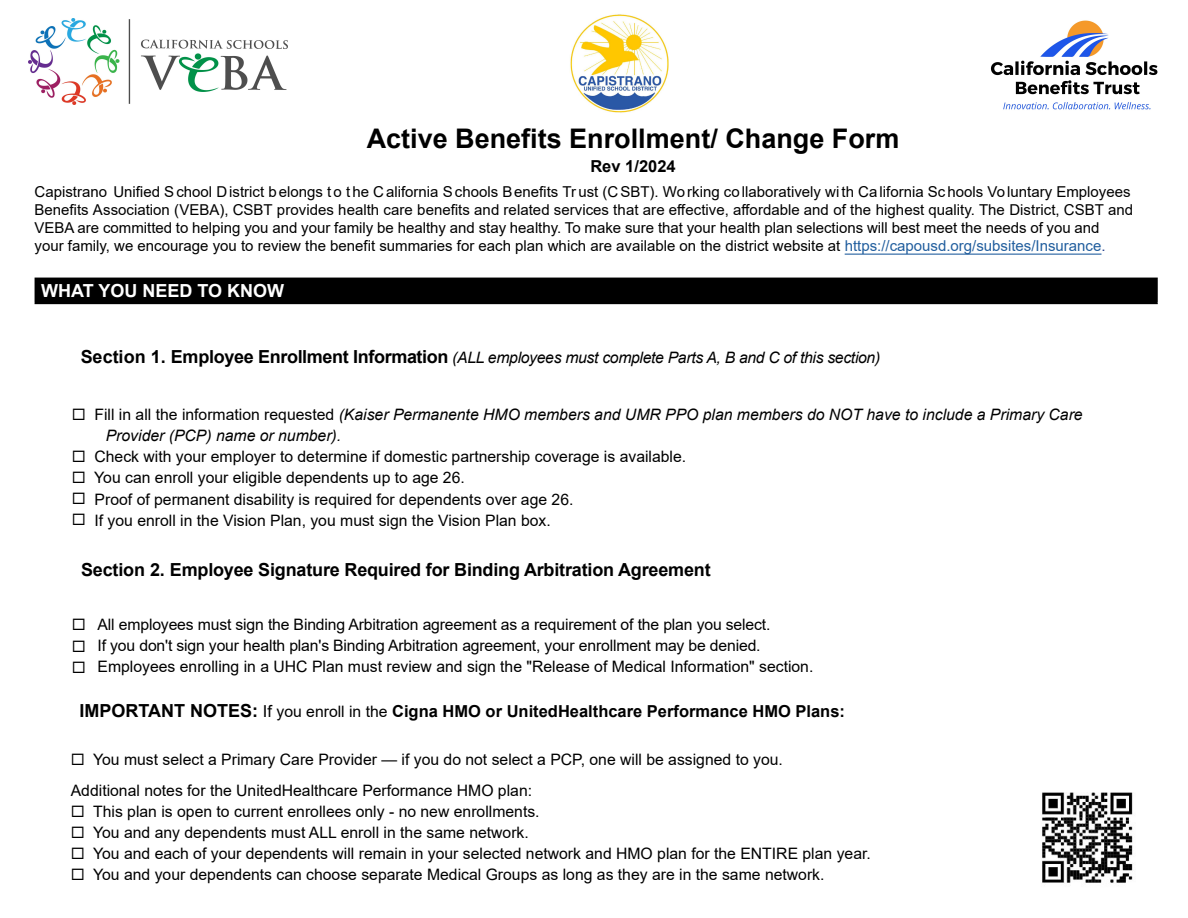
<style>
.page{position:relative;width:1188px;height:918px;background:#fff}
.page>*{position:absolute;margin:0;border:0;box-sizing:border-box;transform-origin:0 0}
.t1{font:700 27px "Arial";color:#000}
.t2{font:700 18px "Arial";letter-spacing:-.01em;color:#000}
.t3{font:700 18px "Arial";color:#fff}
.t4{font:700 16.5px "Arial";color:#000}
.t5{font:15.75px/31.5px "Arial";color:#000}
.t6{font:italic 15.75px/21px "Arial";color:#000}
.t7{font:italic 15.75px "Arial";letter-spacing:-.02em;color:#000}
.t8{font:15px/18px "Arial";color:#000}
.s1{color:#215e9e}
.s2{color:#25408f}
.s3{font-weight:700;font-style:normal;font-size:18px}
.s4{font-style:normal}
.s5{font-size:18px}
.s6{font-weight:400}
.s7{font-weight:400;font-size:15.75px}
</style>
<div class="page">
<hr style="left:845px;top:254px;width:257px;height:1px;background:#215e9e">
<div style="left:35px;top:278px;width:1122px;height:25px;background:#000"></div>
<hr style="left:35px;top:278px;width:1123px;height:1px;background:#000">
<hr style="left:1156px;top:279px;width:2px;height:24px;background:#000">
<hr style="left:35px;top:303px;width:1123px;height:1px;background:#000">
<img style="left:28px;top:18px;width:259px;height:86px">
<img style="left:570px;top:14px;width:99px;height:99px">
<img style="left:991px;top:20px;width:167px;height:90px">
<img style="left:1042px;top:792px;width:91px;height:91px">
<h1 class="t1" style="left:367px;top:119px;width:534px">Active Benefits Enrollment/ Change Form</h1>
<p class="t4" style="left:590px;top:154px;width:87px">Rev 1/2024</p>
<p class="t8" style="left:35px;top:183px;width:1100px">Capistrano Unified School District belongs to the California Schools Benefits Tr ust (CSBT). Working collaboratively with California Schools Voluntary Employees Benefits Association (VEBA), CSBT provides health care benefits and related services that are effective, affordable and of the highest quality. The District, CSBT and VEBA are committed to helping you and your family be healthy and stay healthy. To make sure that your health plan selections will best meet the needs of you and<br>your family, we encourage you to review the benefit summaries for each plan which are available on the district website at <span class="s1">https://capousd.org/subsites/Insurance</span><span class="s2">.</span></p>
<p class="t3" style="left:41px;top:278px;width:245px">WHAT YOU NEED TO KNOW</p>
<p class="t7" style="left:81px;top:347px;width:801px"><span class="s3">Section 1. Employee Enrollment Information</span> (ALL employees must complete Parts A, B and C of this section)</p>
<p class="t6" style="left:106px;top:404px;width:978px;text-indent:-34px">◻ <span class="s4">Fill in all the information requested</span> (Kaiser Permanente HMO members and UMR PPO plan members do NOT have to include a Primary Care<br>Provider (PCP) name or number).</p>
<p class="t5" style="left:72px;top:440px;width:616px">◻ Check with your employer to determine if domestic partnership coverage is available.</p>
<p class="t5" style="left:72px;top:461px;width:395px">◻ You can enroll your eligible dependents up to age 26.</p>
<p class="t5" style="left:72px;top:484px;width:503px">◻ Proof of permanent disability is required for dependents over age 26.</p>
<p class="t5" style="left:72px;top:505px;width:481px">◻ If you enroll in the Vision Plan, you must sign the Vision Plan box.</p>
<p class="t2" style="left:81px;top:557px;width:631px">Section 2. Employee Signature Required for Binding Arbitration Agreement</p>
<p class="t5" style="left:72px;top:609px;width:700px">◻ All employees must sign the Binding Arbitration agreement as a requirement of the plan you select.</p>
<p class="t5" style="left:72px;top:630px;width:690px">◻ If you don't sign your health plan's Binding Arbitration agreement, your enrollment may be denied.</p>
<p class="t5" style="left:72px;top:651px;width:743px">◻ Employees enrolling in a UHC Plan must review and sign the "Release of Medical Information" section.</p>
<p class="t4" style="left:80px;top:700px;width:767px"><span class="s5">IMPORTANT NOTES:</span> <span class="s6">If</span> <span class="s7">you enroll in the</span> Cigna HMO or UnitedHealthcare Performance HMO Plans:</p>
<p class="t5" style="left:71px;top:744px;width:714px">◻ You must select a Primary Care Provider — if you do not select a PCP, one will be assigned to you.<br>Additional notes for the UnitedHealthcare Performance HMO plan:</p>
<p class="t5" style="left:71px;top:796px;width:470px">◻ This plan is open to current enrollees only - no new enrollments.</p>
<p class="t5" style="left:71px;top:817px;width:460px">◻ You and any dependents must ALL enroll in the same network.</p>
<p class="t5" style="left:71px;top:838px;width:802px">◻ You and each of your dependents will remain in your selected network and HMO plan for the ENTIRE plan year.</p>
<p class="t5" style="left:71px;top:859px;width:755px">◻ You and your dependents can choose separate Medical Groups as long as they are in the same network.</p>
</div>
